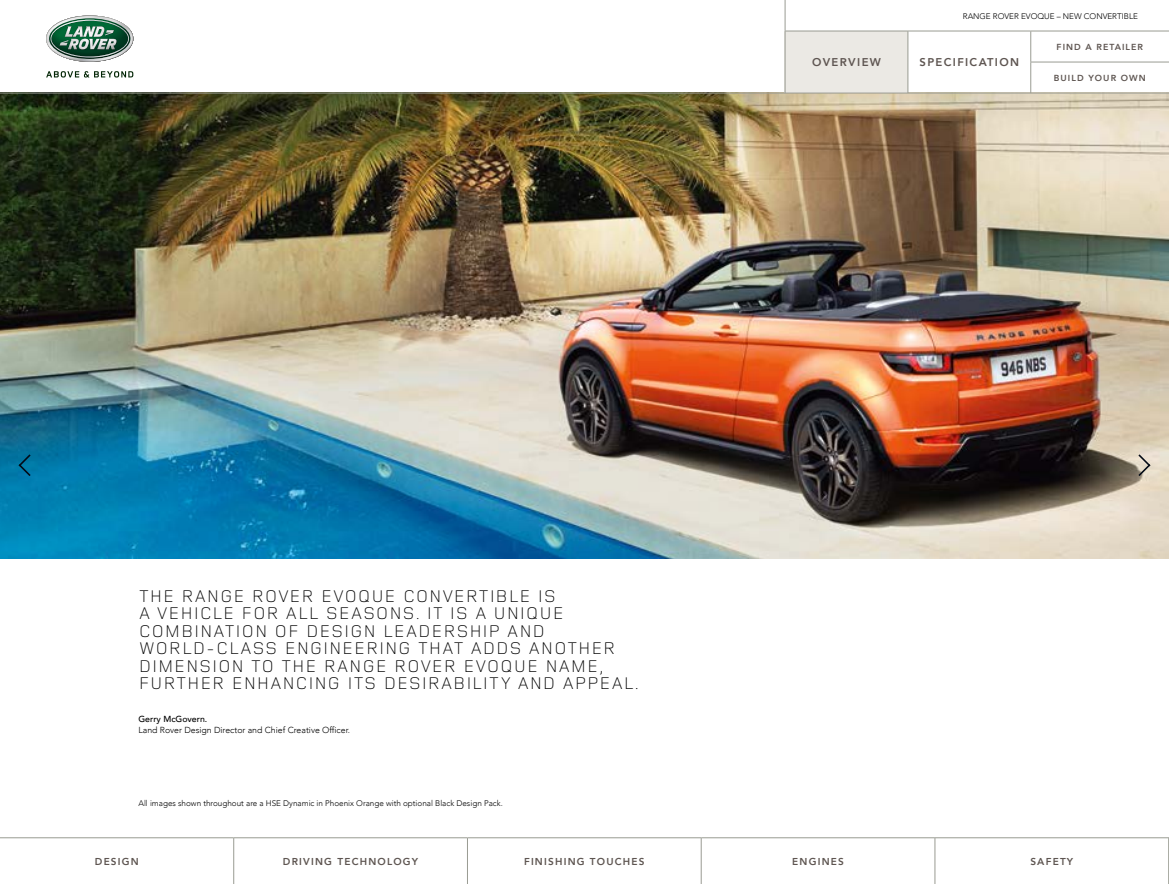
<style>
.page{position:relative;width:1169px;height:884px;background:#fff}
.page>*{position:absolute;margin:0;border:0;box-sizing:border-box;transform-origin:0 0}
.t1{font:300 17.5px/17.5px "Land Rover Wide";color:#000}
.t2{font:800 11.25px "Avenir LT Com";letter-spacing:.12em;color:#5e5551}
.t3{font:800 10px "Avenir LT Com";letter-spacing:.12em;color:#5e5551}
.t4{font:300 8.75px "Avenir LT Com";color:#000}
.t5{font:800 8.75px "Avenir LT Com";letter-spacing:.12em;color:#5e5551}
.t6{font:500 8.75px "Avenir LT Com";color:#000}
.t7{font:300 8.12px "Avenir LT Com";color:#000}
</style>
<div class="page">
<svg style="left:46px;top:71px;width:87px;height:7px"></svg>
<svg style="left:46px;top:16px;width:87px;height:46px"></svg>
<img style="left:0;top:94px;width:1168px;height:464px">
<div style="left:784px;top:31px;width:123px;height:62px;background:#ebe9e4"></div>
<svg style="left:1138px;top:454px;width:12px;height:22px"></svg>
<svg style="left:19px;top:454px;width:12px;height:22px"></svg>
<hr style="left:0;top:93px;width:1168px;height:1px;background:#999b92">
<hr style="left:784px;top:0;width:1px;height:31px;background:#999b92">
<hr style="left:784px;top:31px;width:123px;height:1px;background:#999b92">
<hr style="left:784px;top:31px;width:1px;height:31px;background:#999b92">
<hr style="left:907px;top:31px;width:123px;height:1px;background:#999b92">
<hr style="left:907px;top:31px;width:1px;height:31px;background:#999b92">
<hr style="left:1030px;top:31px;width:1px;height:31px;background:#999b92">
<hr style="left:784px;top:62px;width:1px;height:31px;background:#999b92">
<hr style="left:907px;top:62px;width:1px;height:31px;background:#999b92">
<hr style="left:1030px;top:62px;width:1px;height:31px;background:#999b92">
<hr style="left:1030px;top:31px;width:138px;height:1px;background:#999b92">
<hr style="left:1030px;top:62px;width:138px;height:1px;background:#999b92">
<hr style="left:0;top:837px;width:234px;height:1px;background:#999b92">
<hr style="left:234px;top:837px;width:233px;height:1px;background:#999b92">
<hr style="left:233px;top:838px;width:1px;height:46px;background:#999b92">
<hr style="left:467px;top:837px;width:234px;height:1px;background:#999b92">
<hr style="left:467px;top:838px;width:1px;height:46px;background:#999b92">
<hr style="left:701px;top:837px;width:233px;height:1px;background:#999b92">
<hr style="left:700px;top:838px;width:1px;height:46px;background:#999b92">
<hr style="left:934px;top:837px;width:234px;height:1px;background:#999b92">
<hr style="left:934px;top:838px;width:1px;height:46px;background:#999b92">
<hr style="left:1168px;top:838px;width:1px;height:46px;background:#999b92">
<p class="t7" style="left:962px;top:11px;width:176px">RANGE ROVER EVOQUE – NEW CONVERTIBLE</p>
<p class="t2" style="left:812px;top:56px;width:70px">OVERVIEW</p>
<p class="t2" style="left:919px;top:56px;width:101px">SPECIFICATION</p>
<p class="t5" style="left:1056px;top:42px;width:88px">FIND A RETAILER</p>
<p class="t5" style="left:1053px;top:73px;width:93px">BUILD YOUR OWN</p>
<p class="t1" style="left:138px;top:585px;width:502px">THE RANGE ROVER EVOQUE CONVERTIBLE IS<br>A VEHICLE FOR ALL SEASONS. IT IS A UNIQUE COMBINATION OF DESIGN LEADERSHIP AND WORLD-CLASS ENGINEERING THAT ADDS ANOTHER DIMENSION TO THE RANGE ROVER EVOQUE NAME, FURTHER ENHANCING ITS DESIRABILITY AND APPEAL.</p>
<p class="t6" style="left:138px;top:713px;width:70px">Gerry McGovern.</p>
<p class="t4" style="left:138px;top:724px;width:213px">Land Rover Design Director and Chief Creative Officer.</p>
<p class="t7" style="left:138px;top:798px;width:366px">All images shown throughout are a HSE Dynamic in Phoenix Orange with optional Black Design Pack.</p>
<p class="t3" style="left:95px;top:855px;width:45px">DESIGN</p>
<p class="t3" style="left:283px;top:855px;width:137px">DRIVING TECHNOLOGY</p>
<p class="t3" style="left:524px;top:855px;width:122px">FINISHING TOUCHES</p>
<p class="t3" style="left:792px;top:855px;width:53px">ENGINES</p>
<p class="t3" style="left:1030px;top:855px;width:44px">SAFETY</p>
</div>
